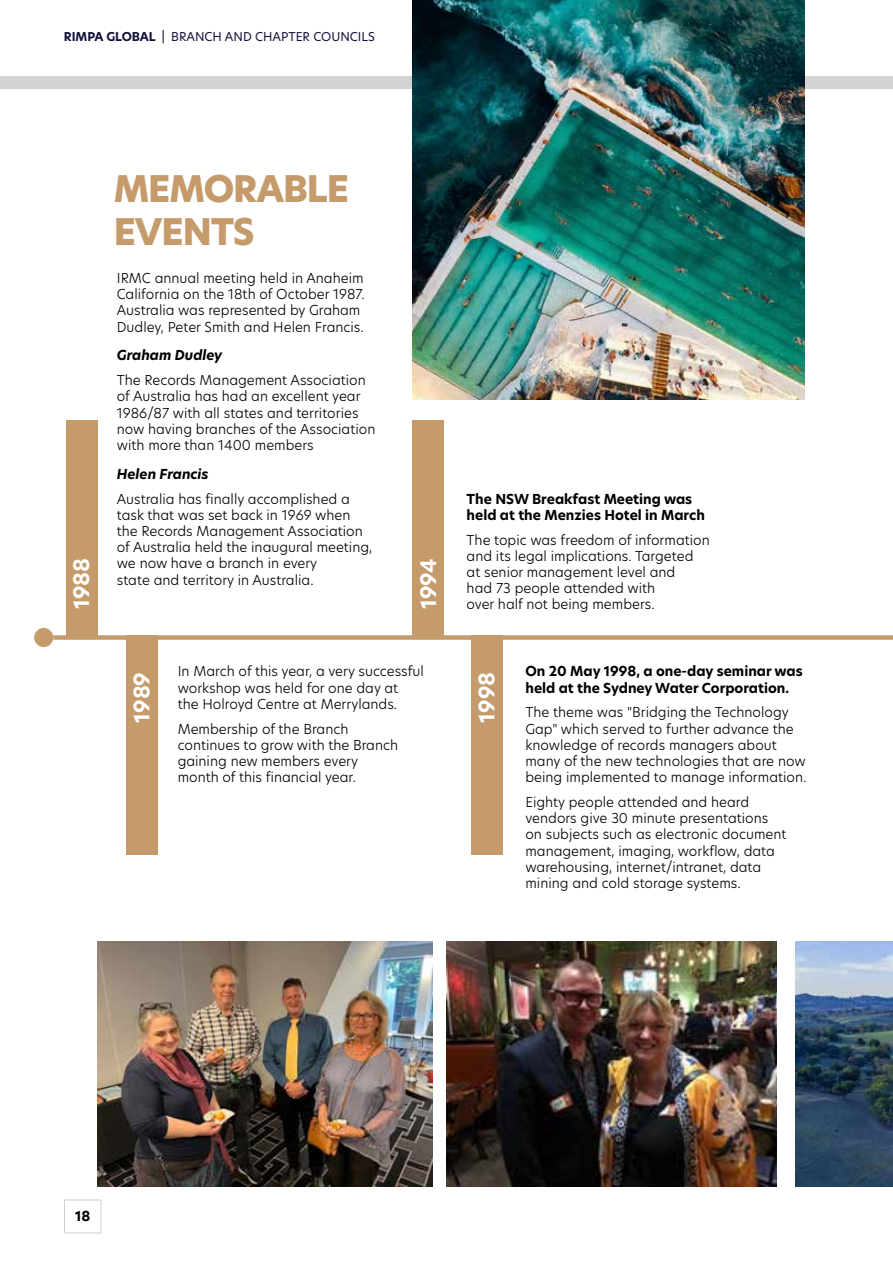
<style>
.page{position:relative;width:893px;height:1263px;background:#fff}
.page>*{position:absolute;margin:0;border:0;box-sizing:border-box;transform-origin:0 0}
.t1{font:800 36px/43.2px "New Hero";letter-spacing:-.03em;color:#c59b6c}
.t2{font:700 21px "New Hero";color:#fff}
.t3{font:300 13.5px/16.2px "New Hero";color:#000}
.t4{font:700 13.5px/16.2px "New Hero";color:#000}
.t5{font:italic 700 13.5px "New Hero";color:#000}
.t6{font:12px "New Hero";color:#12113b}
.s1{font-weight:700}
</style>
<div class="page">
<div style="left:64px;top:1199px;width:37px;height:34px;background:#fff;border:1px solid #cfcdcd"></div>
<div style="left:0;top:77px;width:893px;height:12px;background:#d1d3d4"></div>
<div style="left:413px;top:420px;width:31px;height:215px;background:#c59b6c"></div>
<div style="left:127px;top:635px;width:31px;height:220px;background:#c59b6c"></div>
<div style="left:66px;top:420px;width:31px;height:215px;background:#c59b6c"></div>
<div style="left:53px;top:635px;width:840px;height:5px;background:#c59b6c"></div>
<div style="left:36px;top:630px;width:15px;height:15px;background:#c59b6c;border-radius:50%"></div>
<div style="left:34px;top:628px;width:19px;height:19px;border:4px solid #c59b6c;border-radius:50%"></div>
<div style="left:472px;top:635px;width:31px;height:220px;background:#c59b6c"></div>
<img style="left:446px;top:941px;width:330px;height:245px">
<img style="left:98px;top:941px;width:334px;height:245px">
<img style="left:413px;top:0;width:392px;height:400px">
<img style="left:795px;top:941px;width:98px;height:245px">
<p class="t6" style="left:64px;top:29px;width:313px"><span class="s1">RIMPA GLOBAL</span> | BRANCH AND CHAPTER COUNCILS</p>
<h2 class="t2" style="left:67px;top:609px;width:53px;rotate:-90deg">1988</h2>
<h1 class="t1" style="left:114px;top:168px;width:237px">MEMORABLE<br>EVENTS</h1>
<p class="t3" style="left:117px;top:269px;width:250px">IRMC annual meeting held in Anaheim California on the 18th of October 1987.<br>Australia was represented by Graham Dudley, Peter Smith and Helen Francis.</p>
<p class="t5" style="left:117px;top:346px;width:107px">Graham Dudley</p>
<p class="t3" style="left:117px;top:372px;width:260px">The Records Management Association of Australia has had an excellent year 1986/87 with all states and territories now having branches of the Association with more than 1400 members</p>
<p class="t5" style="left:117px;top:465px;width:93px">Helen Francis</p>
<p class="t3" style="left:117px;top:490px;width:257px">Australia has finally accomplished a task that was set back in 1969 when the Records Management Association of Australia held the inaugural meeting, we now have a branch in every<br>state and territory in Australia.</p>
<h2 class="t2" style="left:414px;top:609px;width:53px;rotate:-90deg">1994</h2>
<h2 class="t2" style="left:127px;top:723px;width:52px;rotate:-90deg">1989</h2>
<p class="t3" style="left:178px;top:663px;width:248px">In March of this year, a very successful workshop was held for one day at<br>the Holroyd Centre at Merrylands.</p>
<p class="t3" style="left:178px;top:720px;width:222px">Membership of the Branch continues to grow with the Branch gaining new members every month of this financial year.</p>
<p class="t4" style="left:467px;top:491px;width:240px">The NSW Breakfast Meeting was held at the Menzies Hotel in March</p>
<p class="t3" style="left:467px;top:531px;width:245px">The topic was freedom of information and its legal implications. Targeted at senior management level and<br>had 73 people attended with<br>over half not being members.</p>
<h2 class="t2" style="left:472px;top:723px;width:52px;rotate:-90deg">1998</h2>
<p class="t4" style="left:525px;top:663px;width:279px">On 20 May 1998, a one-day seminar was held at the Sydney Water Corporation.</p>
<p class="t3" style="left:525px;top:704px;width:282px">The theme was "Bridging the Technology Gap" which served to further advance the knowledge of records managers about many of the new technologies that are now being implemented to manage information.</p>
<p class="t3" style="left:525px;top:793px;width:262px">Eighty people attended and heard vendors give 30 minute presentations on subjects such as electronic document management, imaging, workflow, data warehousing, internet/intranet, data mining and cold storage systems.</p>
<p class="t4" style="left:75px;top:1208px;width:17px">18</p>
</div>
